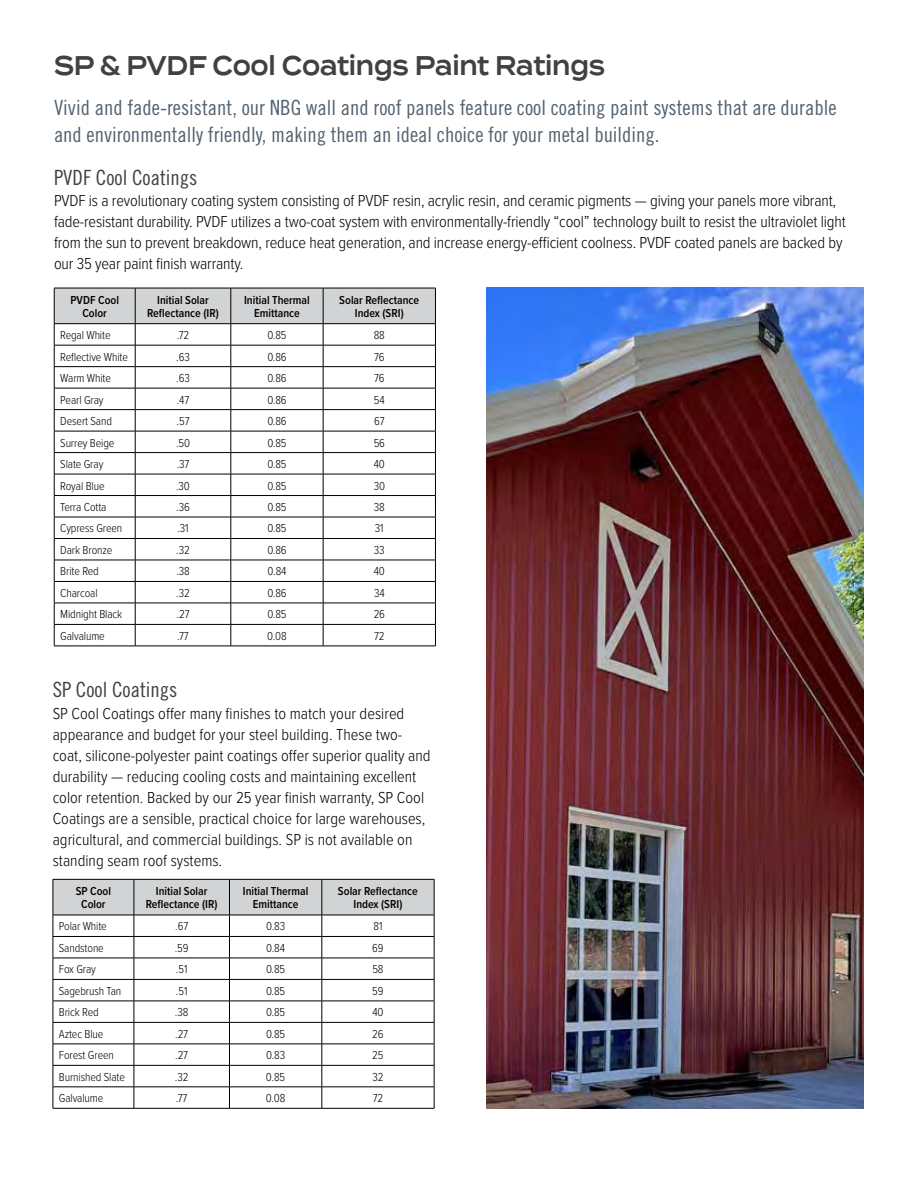
<style>
.page{position:relative;width:918px;height:1188px;background:#fff}
.page>*{position:absolute;margin:0;border:0;box-sizing:border-box;transform-origin:0 0}
.t1{font:600 27px "Termina";letter-spacing:-.01em;color:#414042;scale:.85 1}
.t2{font:21px/27px "Trade Gothic LT Std Cn 18";color:#53626f}
.t3{font:21px "Trade Gothic LT Std Cn 18";color:#414042}
.t4{font:300 16.5px/21px "Proxima Nova Cond";color:#000}
.t5{font:300 12px "Proxima Nova Cond";letter-spacing:-.01em;color:#000}
.t6{font:600 12px/13.5px "Proxima Nova Cond";color:#000;text-align:center}
</style>
<div class="page">
<svg style="left:53px;top:879px;width:382px;height:229px"></svg>
<hr style="left:53px;top:1108px;width:81px;height:1px;background:#000">
<hr style="left:134px;top:1108px;width:95px;height:1px;background:#000">
<hr style="left:229px;top:1108px;width:93px;height:1px;background:#000">
<hr style="left:322px;top:1108px;width:112px;height:1px;background:#000">
<svg style="left:54px;top:288px;width:382px;height:358px"></svg>
<hr style="left:54px;top:646px;width:81px;height:1px;background:#000">
<hr style="left:135px;top:646px;width:96px;height:1px;background:#000">
<hr style="left:231px;top:646px;width:92px;height:1px;background:#000">
<hr style="left:323px;top:646px;width:113px;height:1px;background:#000">
<img style="left:486px;top:288px;width:378px;height:820px">
<h1 class="t1" style="left:54px;top:45px;width:650px">SP &amp; PVDF Cool Coatings Paint Ratings</h1>
<p class="t2" style="left:54px;top:94px;width:784px">Vivid and fade-resistant, our NBG wall and roof panels feature cool coating paint systems that are durable and environmentally friendly, making them an ideal choice for your metal building.</p>
<p class="t3" style="left:54px;top:165px;width:145px">PVDF Cool Coatings</p>
<p class="t4" style="left:54px;top:189px;width:793px">PVDF is a revolutionary coating system consisting of PVDF resin, acrylic resin, and ceramic pigments — giving your panels more vibrant, fade-resistant durability. PVDF utilizes a two-coat system with environmentally-friendly “cool” technology built to resist the ultraviolet light from the sun to prevent breakdown, reduce heat generation, and increase energy-efficient coolness. PVDF coated panels are backed by our 35 year paint finish warranty.</p>
<p class="t6" style="left:70px;top:292px;width:50px">PVDF Cool<br>Color</p>
<p class="t6" style="left:147px;top:292px;width:73px">Initial Solar<br>Reflectance (IR)</p>
<p class="t6" style="left:244px;top:292px;width:67px">Initial Thermal<br>Emittance</p>
<p class="t6" style="left:339px;top:292px;width:81px">Solar Reflectance<br>Index (SRI)</p>
<p class="t5" style="left:60px;top:326px;width:52px">Regal White</p>
<p class="t5" style="left:177px;top:326px;width:14px">.72</p>
<p class="t5" style="left:267px;top:326px;width:21px">0.85</p>
<p class="t5" style="left:374px;top:326px;width:13px">88</p>
<p class="t5" style="left:60px;top:348px;width:69px">Reflective White</p>
<p class="t5" style="left:176px;top:348px;width:15px">.63</p>
<p class="t5" style="left:267px;top:348px;width:21px">0.86</p>
<p class="t5" style="left:374px;top:348px;width:12px">76</p>
<p class="t5" style="left:60px;top:369px;width:52px">Warm White</p>
<p class="t5" style="left:176px;top:369px;width:15px">.63</p>
<p class="t5" style="left:267px;top:369px;width:21px">0.86</p>
<p class="t5" style="left:374px;top:369px;width:12px">76</p>
<p class="t5" style="left:60px;top:391px;width:45px">Pearl Gray</p>
<p class="t5" style="left:177px;top:391px;width:14px">.47</p>
<p class="t5" style="left:267px;top:391px;width:21px">0.86</p>
<p class="t5" style="left:374px;top:391px;width:12px">54</p>
<p class="t5" style="left:60px;top:412px;width:53px">Desert Sand</p>
<p class="t5" style="left:177px;top:412px;width:14px">.57</p>
<p class="t5" style="left:267px;top:412px;width:21px">0.86</p>
<p class="t5" style="left:374px;top:412px;width:12px">67</p>
<p class="t5" style="left:60px;top:434px;width:56px">Surrey Beige</p>
<p class="t5" style="left:176px;top:434px;width:16px">.50</p>
<p class="t5" style="left:267px;top:434px;width:21px">0.85</p>
<p class="t5" style="left:374px;top:434px;width:13px">56</p>
<p class="t5" style="left:60px;top:455px;width:45px">Slate Gray</p>
<p class="t5" style="left:177px;top:455px;width:14px">.37</p>
<p class="t5" style="left:267px;top:455px;width:21px">0.85</p>
<p class="t5" style="left:374px;top:455px;width:13px">40</p>
<p class="t5" style="left:60px;top:477px;width:46px">Royal Blue</p>
<p class="t5" style="left:176px;top:477px;width:15px">.30</p>
<p class="t5" style="left:267px;top:477px;width:21px">0.85</p>
<p class="t5" style="left:374px;top:477px;width:13px">30</p>
<p class="t5" style="left:60px;top:498px;width:48px">Terra Cotta</p>
<p class="t5" style="left:176px;top:498px;width:15px">.36</p>
<p class="t5" style="left:267px;top:498px;width:21px">0.85</p>
<p class="t5" style="left:374px;top:498px;width:12px">38</p>
<p class="t5" style="left:60px;top:520px;width:64px">Cypress Green</p>
<p class="t5" style="left:177px;top:520px;width:13px">.31</p>
<p class="t5" style="left:267px;top:520px;width:21px">0.85</p>
<p class="t5" style="left:375px;top:520px;width:10px">31</p>
<p class="t5" style="left:60px;top:541px;width:54px">Dark Bronze</p>
<p class="t5" style="left:176px;top:541px;width:15px">.32</p>
<p class="t5" style="left:267px;top:541px;width:21px">0.86</p>
<p class="t5" style="left:374px;top:541px;width:12px">33</p>
<p class="t5" style="left:60px;top:563px;width:40px">Brite Red</p>
<p class="t5" style="left:176px;top:563px;width:15px">.38</p>
<p class="t5" style="left:268px;top:563px;width:20px">0.84</p>
<p class="t5" style="left:374px;top:563px;width:13px">40</p>
<p class="t5" style="left:60px;top:584px;width:39px">Charcoal</p>
<p class="t5" style="left:176px;top:584px;width:15px">.32</p>
<p class="t5" style="left:267px;top:584px;width:21px">0.86</p>
<p class="t5" style="left:374px;top:584px;width:12px">34</p>
<p class="t5" style="left:60px;top:606px;width:64px">Midnight Black</p>
<p class="t5" style="left:177px;top:606px;width:14px">.27</p>
<p class="t5" style="left:267px;top:606px;width:21px">0.85</p>
<p class="t5" style="left:374px;top:606px;width:13px">26</p>
<p class="t5" style="left:60px;top:627px;width:46px">Galvalume</p>
<p class="t5" style="left:177px;top:627px;width:13px">.77</p>
<p class="t5" style="left:267px;top:627px;width:21px">0.08</p>
<p class="t5" style="left:374px;top:627px;width:12px">72</p>
<p class="t3" style="left:53px;top:677px;width:126px">SP Cool Coatings</p>
<p class="t4" style="left:53px;top:703px;width:379px">SP Cool Coatings offer many finishes to match your desired appearance and budget for your steel building. These two&shy;coat, silicone-polyester paint coatings offer superior quality and durability — reducing cooling costs and maintaining excellent color retention. Backed by our 25 year finish warranty, SP Cool Coatings are a sensible, practical choice for large warehouses, agricultural, and commercial buildings. SP is not available on standing seam roof systems.</p>
<p class="t6" style="left:76px;top:884px;width:37px">SP Cool<br>Color</p>
<p class="t6" style="left:146px;top:884px;width:73px">Initial Solar<br>Reflectance (IR)</p>
<p class="t6" style="left:243px;top:884px;width:67px">Initial Thermal<br>Emittance</p>
<p class="t6" style="left:338px;top:884px;width:81px">Solar Reflectance<br>Index (SRI)</p>
<p class="t5" style="left:59px;top:918px;width:49px">Polar White</p>
<p class="t5" style="left:175px;top:918px;width:14px">.67</p>
<p class="t5" style="left:266px;top:918px;width:21px">0.83</p>
<p class="t5" style="left:373px;top:918px;width:10px">81</p>
<p class="t5" style="left:59px;top:939px;width:46px">Sandstone</p>
<p class="t5" style="left:175px;top:939px;width:15px">.59</p>
<p class="t5" style="left:266px;top:939px;width:20px">0.84</p>
<p class="t5" style="left:372px;top:939px;width:13px">69</p>
<p class="t5" style="left:59px;top:961px;width:39px">Fox Gray</p>
<p class="t5" style="left:176px;top:961px;width:13px">.51</p>
<p class="t5" style="left:266px;top:961px;width:21px">0.85</p>
<p class="t5" style="left:372px;top:961px;width:13px">58</p>
<p class="t5" style="left:59px;top:982px;width:64px">Sagebrush Tan</p>
<p class="t5" style="left:176px;top:982px;width:13px">.51</p>
<p class="t5" style="left:266px;top:982px;width:21px">0.85</p>
<p class="t5" style="left:372px;top:982px;width:13px">59</p>
<p class="t5" style="left:59px;top:1004px;width:41px">Brick Red</p>
<p class="t5" style="left:175px;top:1004px;width:15px">.38</p>
<p class="t5" style="left:266px;top:1004px;width:21px">0.85</p>
<p class="t5" style="left:372px;top:1004px;width:13px">40</p>
<p class="t5" style="left:59px;top:1025px;width:46px">Aztec Blue</p>
<p class="t5" style="left:175px;top:1025px;width:14px">.27</p>
<p class="t5" style="left:266px;top:1025px;width:21px">0.85</p>
<p class="t5" style="left:372px;top:1025px;width:13px">26</p>
<p class="t5" style="left:59px;top:1047px;width:57px">Forest Green</p>
<p class="t5" style="left:175px;top:1047px;width:14px">.27</p>
<p class="t5" style="left:266px;top:1047px;width:21px">0.83</p>
<p class="t5" style="left:372px;top:1047px;width:13px">25</p>
<p class="t5" style="left:59px;top:1068px;width:68px">Burnished Slate</p>
<p class="t5" style="left:175px;top:1068px;width:15px">.32</p>
<p class="t5" style="left:266px;top:1068px;width:21px">0.85</p>
<p class="t5" style="left:372px;top:1068px;width:13px">32</p>
<p class="t5" style="left:59px;top:1089px;width:46px">Galvalume</p>
<p class="t5" style="left:176px;top:1089px;width:13px">.77</p>
<p class="t5" style="left:266px;top:1089px;width:21px">0.08</p>
<p class="t5" style="left:373px;top:1089px;width:12px">72</p>
</div>
